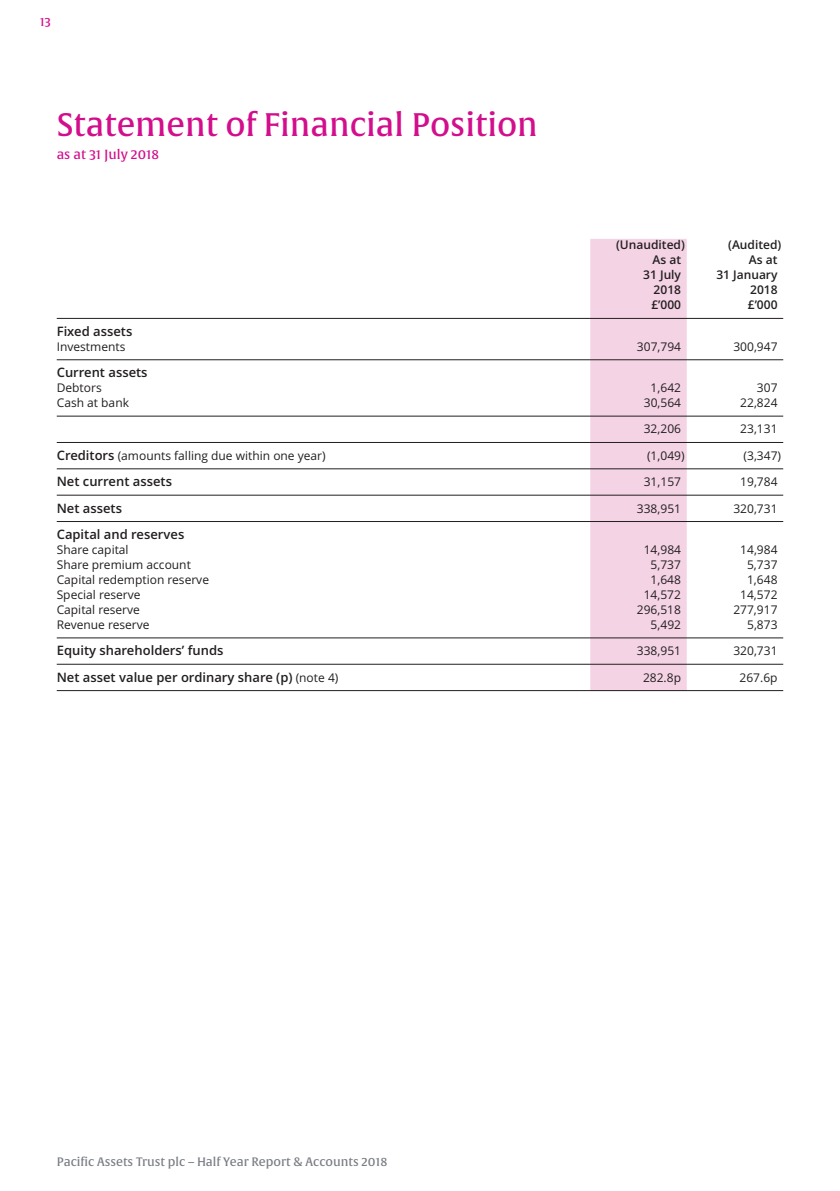
<style>
.page{position:relative;width:840px;height:1191px;background:#fff}
.page>*{position:absolute;margin:0;border:0;box-sizing:border-box;transform-origin:0 0}
.t1{font:32px "Alverata Md";color:#d20e8c}
.t2{font:600 13px "Open Sans";color:#231f20}
.t3{font:13px "Alverata Md";color:#d20e8c}
.t4{font:12px "Open Sans";color:#231f20}
.t5{font:600 12px "Open Sans";color:#231f20}
.t6{font:12px "Alverata Md";color:#787c82}
.t7{font:12px "Alverata Md";color:#d20e8c}
.s1{font-weight:600;font-size:13px}
.s2{font-weight:400;font-size:12px}
</style>
<div class="page">
<div style="left:590px;top:239px;width:96px;height:452px;background:#f4d3e4"></div>
<hr style="left:57px;top:318px;width:725px;height:1px;background:#231f20">
<hr style="left:57px;top:359px;width:725px;height:1px;background:#231f20">
<hr style="left:57px;top:415px;width:725px;height:1px;background:#231f20">
<hr style="left:57px;top:442px;width:725px;height:1px;background:#231f20">
<hr style="left:57px;top:468px;width:725px;height:1px;background:#231f20">
<hr style="left:57px;top:494px;width:725px;height:1px;background:#231f20">
<hr style="left:57px;top:521px;width:725px;height:1px;background:#231f20">
<hr style="left:57px;top:637px;width:725px;height:1px;background:#231f20">
<hr style="left:57px;top:664px;width:725px;height:1px;background:#231f20">
<hr style="left:57px;top:690px;width:725px;height:1px;background:#231f20">
<p class="t7" style="left:40px;top:16px;width:13px">13</p>
<h1 class="t1" style="left:57px;top:111px;width:482px">Statement of Financial Position</h1>
<p class="t3" style="left:57px;top:149px;width:104px">as at 31 July 2018</p>
<p class="t5" style="left:615px;top:238px;width:70px">(Unaudited)</p>
<p class="t5" style="left:727px;top:238px;width:55px">(Audited)</p>
<p class="t5" style="left:652px;top:253px;width:30px">As at</p>
<p class="t5" style="left:748px;top:253px;width:30px">As at</p>
<p class="t5" style="left:643px;top:268px;width:39px">31 July</p>
<p class="t5" style="left:716px;top:268px;width:63px">31 January</p>
<p class="t5" style="left:653px;top:283px;width:29px">2018</p>
<p class="t5" style="left:749px;top:283px;width:29px">2018</p>
<p class="t5" style="left:651px;top:298px;width:31px">£’000</p>
<p class="t5" style="left:747px;top:298px;width:31px">£’000</p>
<p class="t2" style="left:57px;top:324px;width:77px">Fixed assets</p>
<p class="t4" style="left:57px;top:339px;width:70px">Investments</p>
<p class="t4" style="left:636px;top:339px;width:46px">307,794</p>
<p class="t4" style="left:733px;top:339px;width:46px">300,947</p>
<p class="t2" style="left:57px;top:365px;width:92px">Current assets</p>
<p class="t4" style="left:57px;top:381px;width:46px">Debtors</p>
<p class="t4" style="left:650px;top:381px;width:32px">1,642</p>
<p class="t4" style="left:756px;top:381px;width:22px">307</p>
<p class="t4" style="left:57px;top:396px;width:74px">Cash at bank</p>
<p class="t4" style="left:643px;top:396px;width:39px">30,564</p>
<p class="t4" style="left:739px;top:396px;width:39px">22,824</p>
<p class="t4" style="left:643px;top:422px;width:39px">32,206</p>
<p class="t4" style="left:739px;top:422px;width:39px">23,131</p>
<p class="t4" style="left:57px;top:448px;width:270px"><span class="s1">Creditors</span> (amounts falling due within one year)</p>
<p class="t4" style="left:646px;top:448px;width:39px">(1,049)</p>
<p class="t4" style="left:743px;top:448px;width:39px">(3,347)</p>
<p class="t2" style="left:57px;top:474px;width:117px">Net current assets</p>
<p class="t4" style="left:643px;top:475px;width:39px">31,157</p>
<p class="t4" style="left:739px;top:475px;width:39px">19,784</p>
<p class="t2" style="left:57px;top:500px;width:67px">Net assets</p>
<p class="t4" style="left:636px;top:501px;width:46px">338,951</p>
<p class="t4" style="left:733px;top:501px;width:46px">320,731</p>
<p class="t2" style="left:57px;top:527px;width:129px">Capital and reserves</p>
<p class="t4" style="left:57px;top:543px;width:73px">Share capital</p>
<p class="t4" style="left:643px;top:543px;width:39px">14,984</p>
<p class="t4" style="left:739px;top:543px;width:39px">14,984</p>
<p class="t4" style="left:57px;top:558px;width:136px">Share premium account</p>
<p class="t4" style="left:650px;top:558px;width:32px">5,737</p>
<p class="t4" style="left:746px;top:558px;width:32px">5,737</p>
<p class="t4" style="left:57px;top:573px;width:154px">Capital redemption reserve</p>
<p class="t4" style="left:650px;top:573px;width:32px">1,648</p>
<p class="t4" style="left:746px;top:573px;width:32px">1,648</p>
<p class="t4" style="left:57px;top:588px;width:85px">Special reserve</p>
<p class="t4" style="left:643px;top:588px;width:39px">14,572</p>
<p class="t4" style="left:739px;top:588px;width:39px">14,572</p>
<p class="t4" style="left:57px;top:603px;width:85px">Capital reserve</p>
<p class="t4" style="left:636px;top:603px;width:46px">296,518</p>
<p class="t4" style="left:733px;top:603px;width:46px">277,917</p>
<p class="t4" style="left:57px;top:618px;width:94px">Revenue reserve</p>
<p class="t4" style="left:650px;top:618px;width:32px">5,492</p>
<p class="t4" style="left:746px;top:618px;width:32px">5,873</p>
<p class="t2" style="left:57px;top:643px;width:168px">Equity shareholders’ funds</p>
<p class="t4" style="left:636px;top:644px;width:46px">338,951</p>
<p class="t4" style="left:733px;top:644px;width:46px">320,731</p>
<p class="t2" style="left:57px;top:669px;width:283px">Net asset value per ordinary share (p) <span class="s2">(note 4)</span></p>
<p class="t4" style="left:642px;top:670px;width:40px">282.8p</p>
<p class="t4" style="left:739px;top:670px;width:40px">267.6p</p>
<p class="t6" style="left:57px;top:1157px;width:332px">Pacific Assets Trust plc – Half Year Report &amp; Accounts 2018</p>
</div>
